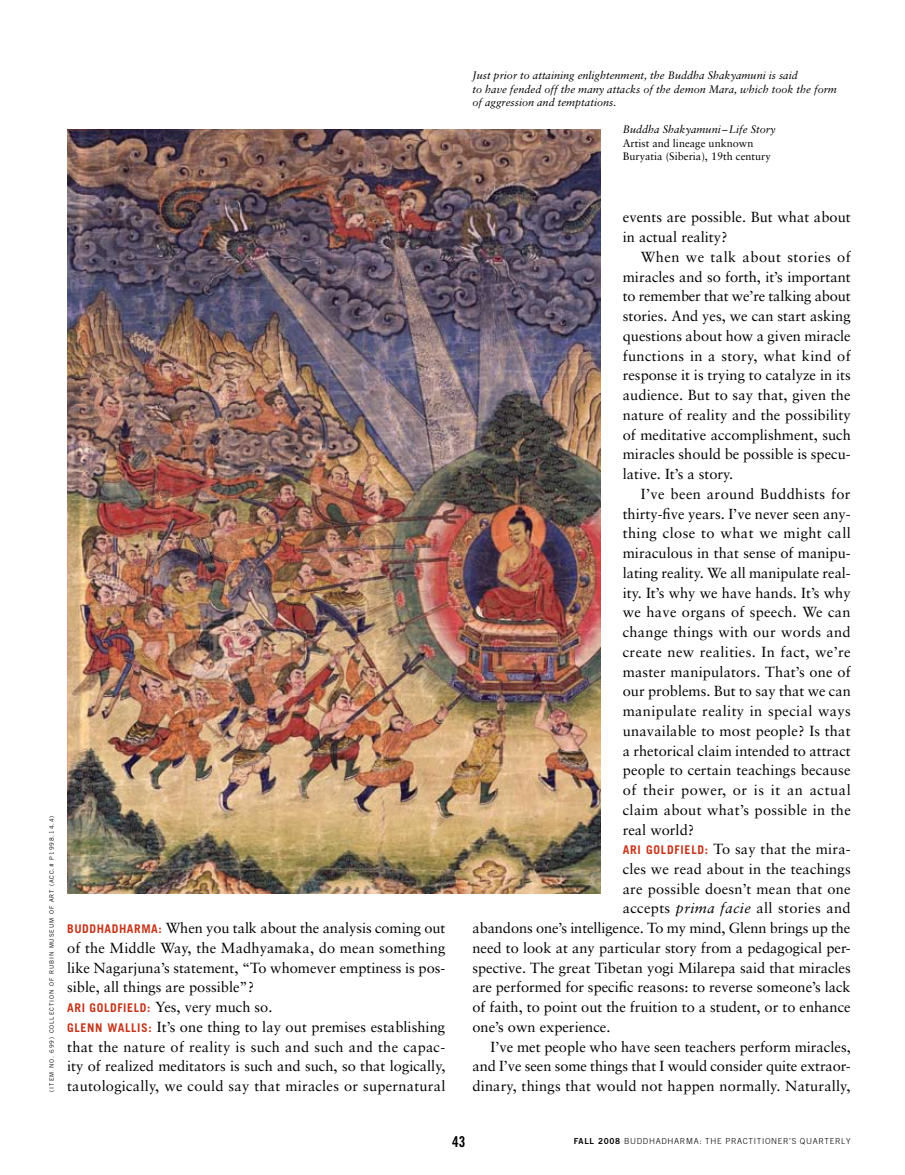
<style>
.page{position:relative;width:905px;height:1175px;background:#fff}
.page>*{position:absolute;margin:0;border:0;box-sizing:border-box;transform-origin:0 0}
.t1{font:15px "Trade Gothic Bold Cond Twenty SC680";color:#000}
.t2{font:14.7px/19.8px "Sabon";color:#000}
.t3{font:14.7px "Sabon";letter-spacing:.025em;color:#000}
.t4{font:14.7px "Sabon";letter-spacing:.02em;color:#000}
.t5{font:14.7px "Sabon";letter-spacing:.03em;color:#000}
.t6{font:14.7px "Sabon";letter-spacing:.04em;color:#000}
.t7{font:italic 10.8px/13.5px "Sabon";color:#000}
.t8{font:10.8px/13.5px "Sabon";color:#000}
.t9{font:300 8.25px "Trade Gothic";letter-spacing:.08em;color:#000}
.t10{font:6px "Trade Gothic";letter-spacing:.15em;color:#000}
.s1{font-family:"Trade Gothic";font-weight:700;font-size:12px;color:#c5361c}
.s2{font-style:italic}
.s3{font-family:"Trade Gothic Bold Two";font-weight:400}
.s4{font-family:"Trade Gothic Bold Two SC680";font-weight:400}
</style>
<div class="page">
<img style="left:67px;top:129px;width:533px;height:764px">
<p class="t7" style="left:472px;top:69px;width:366px">Just prior to attaining enlightenment, the Buddha Shakyamuni is said<br>to have fended off the many attacks of the demon Mara, which took the form of aggression and temptations.</p>
<p class="t7" style="left:622px;top:123px;width:154px">Buddha Shakyamuni –Life Story</p>
<p class="t8" style="left:622px;top:136px;width:150px">Artist and lineage unknown<br>Buryatia (Siberia), 19th century</p>
<p class="t10" style="left:48px;top:1033px;width:219px;rotate:-90deg">Collection of R ub in M useum of Art (acc.# P1998.14.4)</p>
<p class="t10" style="left:48px;top:1091px;width:56px;rotate:-90deg">(item no. 699)</p>
<p class="t2" style="left:67px;top:918px;width:380px"><span class="s1">BUDDHADHARMA:</span> When you talk about the analysis coming out of the Middle Way, the Madhyamaka, do mean something like Nagarjuna’s statement, “To whomever emptiness is pos&shy;sible, all things are possible”?<br><span class="s1">ARI GOLDFIELD:</span> Yes, very much so.<br><span class="s1">GLENN WALLIS:</span> It’s one thing to lay out premises establishing that the nature of reality is such and such and the capac&shy;ity of realized meditators is such and such, so that logically, tautologically, we could say that miracles or supernatural</p>
<p class="t2" style="left:622px;top:207px;width:229px">events are possible. But what about in actual reality?</p>
<p class="t2" style="left:622px;top:246px;width:229px;text-align:justify;text-indent:18px">When we talk about stories of miracles and so forth, it’s important to remember that we’re talking about stories. And yes, we can start asking questions about how a given miracle functions in a story, what kind of response it is trying to catalyze in its audience. But to say that, given the nature of reality and the possibility of meditative accomplishment, such miracles should be possible is specu&shy;lative. It’s a story.</p>
<p class="t3" style="left:640px;top:485px;width:211px">I’ve been around Buddhists for</p>
<p class="t2" style="left:622px;top:503px;width:229px">thirty-five years. I’ve never seen any-</p>
<p class="t5" style="left:622px;top:524px;width:229px">thing close to what we might call</p>
<p class="t2" style="left:622px;top:543px;width:229px">miraculous in that sense of manipu-</p>
<p class="t2" style="left:622px;top:562px;width:229px">lating reality. We all manipulate real-</p>
<p class="t2" style="left:622px;top:582px;width:229px">ity. It’s why we have hands. It’s why</p>
<p class="t4" style="left:622px;top:603px;width:229px">we have organs of speech. We can</p>
<p class="t4" style="left:622px;top:623px;width:229px">change things with our words and</p>
<p class="t3" style="left:622px;top:643px;width:229px">create new realities. In fact, we’re</p>
<p class="t2" style="left:622px;top:661px;width:229px">master manipulators. That’s one of</p>
<p class="t2" style="left:622px;top:681px;width:229px">our problems. But to say that we can</p>
<p class="t3" style="left:622px;top:702px;width:229px">manipulate reality in special ways</p>
<p class="t2" style="left:622px;top:720px;width:229px">unavailable to most people? Is that</p>
<p class="t2" style="left:622px;top:740px;width:229px">a rhetorical claim intended to attract</p>
<p class="t2" style="left:622px;top:760px;width:229px">people to certain teachings because</p>
<p class="t6" style="left:622px;top:781px;width:229px">of their power, or is it an actual</p>
<p class="t4" style="left:622px;top:801px;width:230px">claim about what’s possible in the</p>
<p class="t2" style="left:622px;top:819px;width:73px">real world?</p>
<p class="t2" style="left:622px;top:839px;width:229px"><span class="s1">ARI GOLDFIELD:</span> To say that the mira-</p>
<p class="t2" style="left:622px;top:858px;width:229px">cles we read about in the teachings</p>
<p class="t2" style="left:622px;top:878px;width:229px">are possible doesn’t mean that one</p>
<p class="t3" style="left:622px;top:899px;width:229px">accepts <span class="s2">prima facie</span> all stories and</p>
<p class="t2" style="left:472px;top:918px;width:379px">abandons one’s intelligence. To my mind, Glenn brings up the</p>
<p class="t2" style="left:472px;top:937px;width:380px">need to look at any particular story from a pedagogical per-</p>
<p class="t2" style="left:472px;top:957px;width:380px">spective. The great Tibetan yogi Milarepa said that miracles</p>
<p class="t2" style="left:472px;top:977px;width:380px">are performed for specific reasons: to reverse someone’s lack</p>
<p class="t2" style="left:472px;top:997px;width:380px">of faith, to point out the fruition to a student, or to enhance</p>
<p class="t2" style="left:472px;top:1016px;width:139px">one’s own experience.</p>
<p class="t2" style="left:490px;top:1036px;width:362px">I’ve met people who have seen teachers perform miracles,</p>
<p class="t2" style="left:472px;top:1056px;width:380px">and I’ve seen some things that I would consider quite extraor-</p>
<p class="t2" style="left:472px;top:1076px;width:379px">dinary, things that would not happen normally. Naturally,</p>
<p class="t1" style="left:452px;top:1132px;width:15px">43</p>
<p class="t9" style="left:574px;top:1136px;width:278px"><span class="s3">fall</span> <span class="s4">2008</span> BUDDHADHARMA: THE PRACTITIONER’S QUARTERLY</p>
</div>
